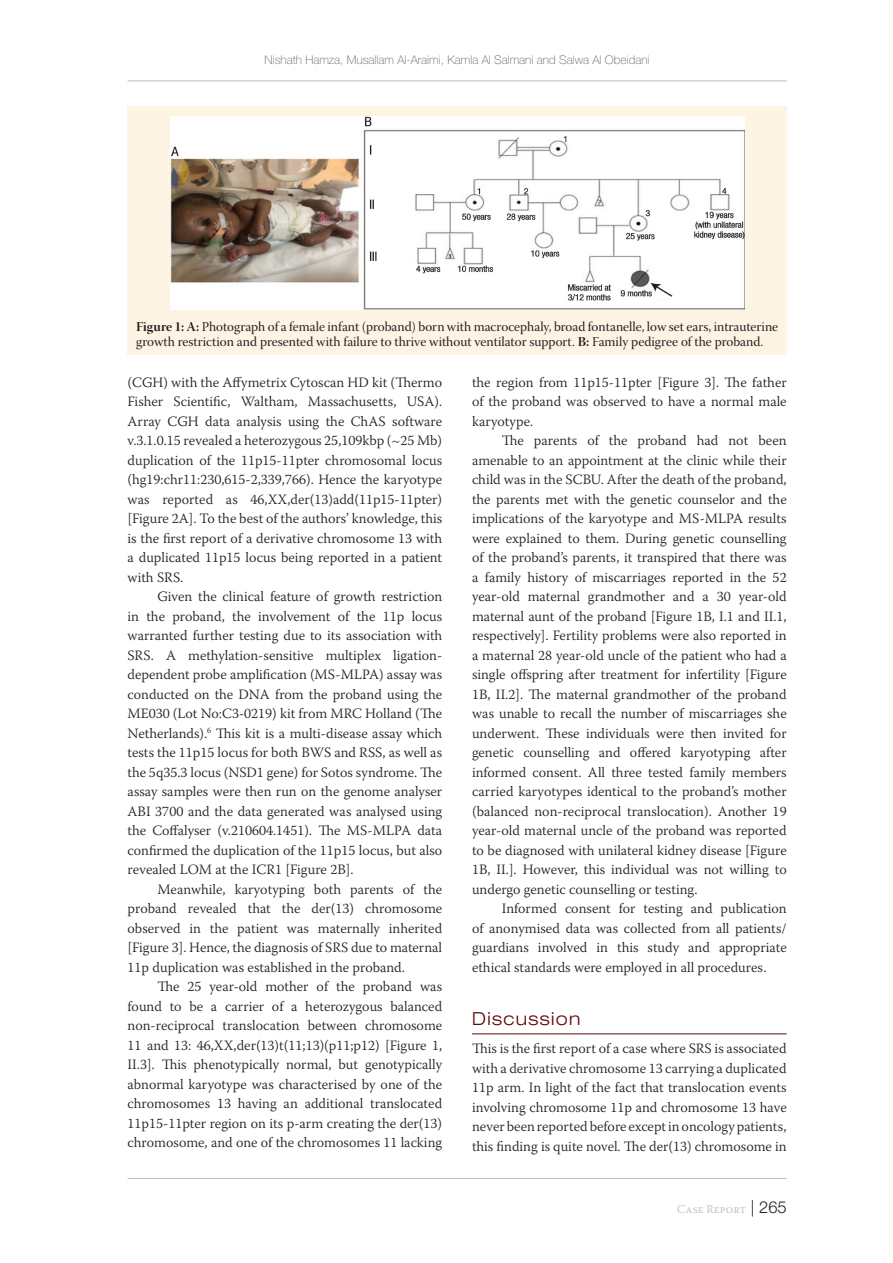
<style>
.page{position:relative;width:893px;height:1263px;background:#fff}
.page>*{position:absolute;margin:0;border:0;box-sizing:border-box;transform-origin:0 0}
.Heading1{font:300 expanded 18px "Helvetica Neue LT Pro";letter-spacing:.075em;color:#60080e}
.Text_Para_2{font:300 14.25px/19.5px "Warnock Pro";color:#231f20;text-align:justify}
.Text_Para_1{font:300 14.25px/19.5px "Warnock Pro";color:#231f20;text-align:justify}
.Figures{font:13.5px/15.8px "Warnock Pro Subh";color:#231f20}
.t1{font:100 12px "Helvetica Neue LT Pro";color:#636366}
.t2{font:300 12px "Warnock Pro";color:#bcbdc0}
.s1{font-family:"Warnock Pro Bold Disp"}
.s2{font-family:"Helvetica Neue LT Pro";font-size:16.5px;color:#231f20}
</style>
<div class="page">
<hr style="left:128px;top:81px;width:659px;height:1px;background:#bcbdc0">
<hr style="left:128px;top:1178px;width:659px;height:1px;background:#bcbdc0">
<hr style="left:472px;top:1033px;width:315px;height:1px;background:#60080e">
<div style="left:128px;top:106px;width:659px;height:249px;background:#fef4e4"></div>
<img style="left:171px;top:117px;width:573px;height:192px">
<p class="t1" style="left:265px;top:53px;width:387px">Nishath Hamza, Musallam Al-Araimi, Kamla Al Salmani and Salwa Al Obeidani</p>
<p class="Figures" style="left:136px;top:320px;width:644px"><span class="s1">Figure 1: A:</span> Photograph of a female infant (proband) born with macrocephaly, broad fontanelle, low set ears, intrauterine growth restriction and presented with failure to thrive without ventilator support. <span class="s1">B:</span> Family pedigree of the proband.</p>
<p class="Text_Para_2" style="left:128px;top:372px;width:316px">(CGH) with the Affymetrix Cytoscan HD kit (Thermo Fisher Scientific, Waltham, Massachusetts, USA).<br>Array CGH data analysis using the ChAS software v.3.1.0.15 revealed a heterozygous 25,109kbp (~25 Mb) duplication of the 11p15-11pter chromosomal locus (hg19:chr11:230,615-2,339,766). Hence the karyotype was reported as 46,XX,der(13)add(11p15-11pter) [Figure 2A]. To the best of the authors’ knowledge, this is the first report of a derivative chromosome 13 with a duplicated 11p15 locus being reported in a patient with SRS.</p>
<p class="Text_Para_2" style="left:128px;top:586px;width:316px;text-indent:30px">Given the clinical feature of growth restriction in the proband, the involvement of the 11p locus warranted further testing due to its association with SRS. A methylation-sensitive multiplex ligation&shy;dependent probe amplification (MS-MLPA) assay was conducted on the DNA from the proband using the ME030 (Lot No:C3-0219) kit from MRC Holland (The Netherlands).<sup>6</sup> This kit is a multi-disease assay which tests the 11p15 locus for both BWS and RSS, as well as the 5q35.3 locus (NSD1 gene) for Sotos syndrome. The assay samples were then run on the genome analyser ABI 3700 and the data generated was analysed using the Coffalyser (v.210604.1451). The MS-MLPA data confirmed the duplication of the 11p15 locus, but also revealed LOM at the ICR1 [Figure 2B].</p>
<p class="Text_Para_2" style="left:128px;top:879px;width:316px;text-indent:30px">Meanwhile, karyotyping both parents of the proband revealed that the der(13) chromosome observed in the patient was maternally inherited [Figure 3]. Hence, the diagnosis of SRS due to maternal 11p duplication was established in the proband.</p>
<p class="Text_Para_2" style="left:128px;top:976px;width:316px;text-indent:30px">The 25 year-old mother of the proband was found to be a carrier of a heterozygous balanced non-reciprocal translocation between chromosome 11 and 13: 46,XX,der(13)t(11;13)(p11;p12) [Figure 1, II.3]. This phenotypically normal, but genotypically abnormal karyotype was characterised by one of the chromosomes 13 having an additional translocated 11p15-11pter region on its p-arm creating the der(13) chromosome, and one of the chromosomes 11 lacking</p>
<p class="Text_Para_2" style="left:472px;top:372px;width:316px">the region from 11p15-11pter [Figure 3]. The father of the proband was observed to have a normal male karyotype.</p>
<p class="Text_Para_2" style="left:472px;top:430px;width:316px;text-indent:30px">The parents of the proband had not been amenable to an appointment at the clinic while their child was in the SCBU. After the death of the proband, the parents met with the genetic counselor and the implications of the karyotype and MS-MLPA results were explained to them. During genetic counselling of the proband’s parents, it transpired that there was a family history of miscarriages reported in the 52 year-old maternal grandmother and a 30 year-old maternal aunt of the proband [Figure 1B, I.1 and II.1, respectively]. Fertility problems were also reported in a maternal 28 year-old uncle of the patient who had a single offspring after treatment for infertility [Figure 1B, II.2]. The maternal grandmother of the proband was unable to recall the number of miscarriages she underwent. These individuals were then invited for genetic counselling and offered karyotyping after informed consent. All three tested family members carried karyotypes identical to the proband’s mother (balanced non-reciprocal translocation). Another 19 year-old maternal uncle of the proband was reported to be diagnosed with unilateral kidney disease [Figure 1B, II.]. However, this individual was not willing to undergo genetic counselling or testing.</p>
<p class="Text_Para_2" style="left:472px;top:898px;width:316px;text-indent:30px">Informed consent for testing and publication of anonymised data was collected from all patients/ guardians involved in this study and appropriate ethical standards were employed in all procedures.</p>
<p class="Heading1" style="left:472px;top:1008px;width:110px">Discussion</p>
<p class="Text_Para_1" style="left:472px;top:1039px;width:316px">This is the first report of a case where SRS is associated with a derivative chromosome 13 carrying a duplicated 11p arm. In light of the fact that translocation events involving chromosome 11p and chromosome 13 have never been reported before except in oncology patients, this finding is quite novel. The der(13) chromosome in</p>
<p class="t2" style="left:677px;top:1201px;width:111px">Case Report <span class="s2">| 265</span></p>
</div>
